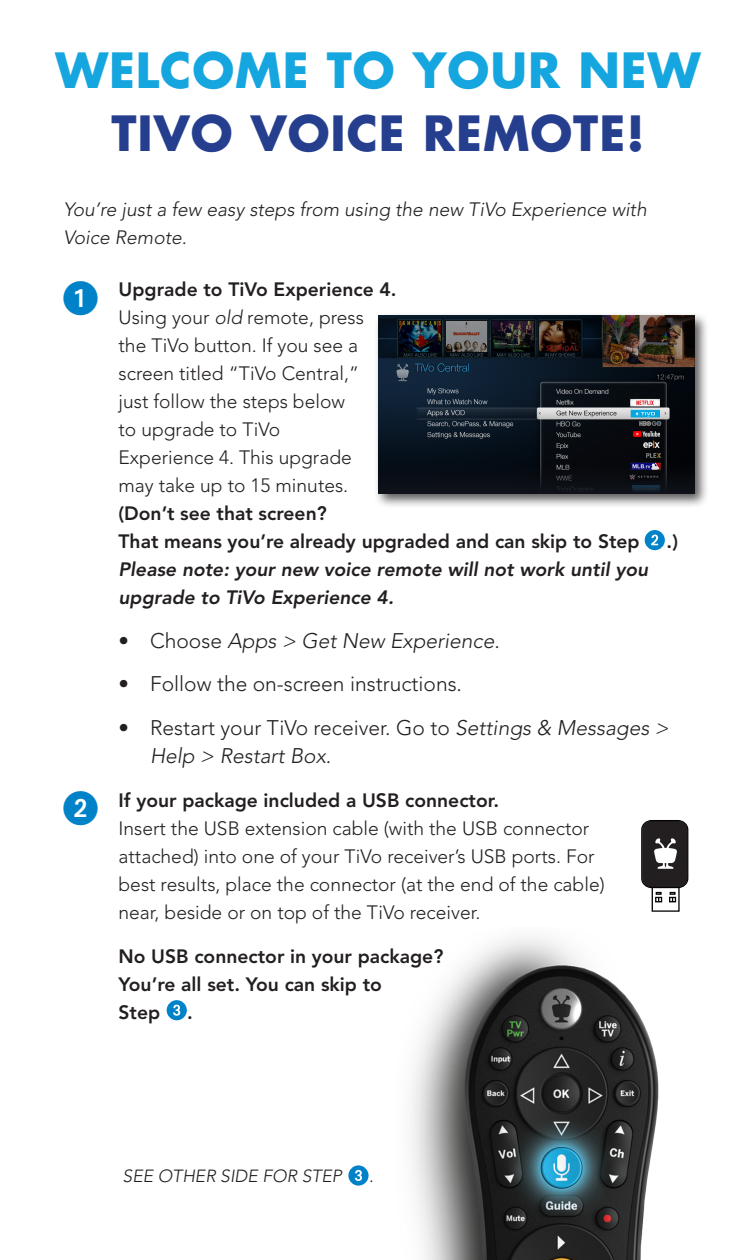
<style>
.page{position:relative;width:756px;height:1260px;background:#fff}
.page>*{position:absolute;margin:0;border:0;box-sizing:border-box;transform-origin:0 0}
.t1{font:700 47.25px "Futura Std";letter-spacing:.02em;color:#16a6df}
.t2{font:700 47.25px "Futura Std";letter-spacing:.02em;color:#253f8e}
.t3{font:35px "European Pi One";color:#0082c8}
.t4{font:italic 300 21px/28px "Avenir LT Std";color:#231f20}
.t5{font:300 21px "Avenir LT Std";color:#231f20}
.t6{font:300 19.25px/28px "Avenir LT Std";color:#231f20}
.t7{font:800 19.25px/28px "Avenir LT Std";color:#231f20}
.t8{font:italic 800 19.25px/28px "Avenir LT Std";color:#231f20}
.t9{font:italic 300 19.25px/28px "Avenir LT Std";color:#231f20}
.t10{font:italic 300 17.5px "Avenir LT Std";color:#231f20}
.s1{font-weight:800}
.s2{font-style:italic}
.s3{font-style:normal}
</style>
<div class="page">
<svg style="left:641px;top:820px;width:48px;height:83px"></svg>
<div style="left:374px;top:312px;width:335px;height:197px;background:#231f20;opacity:.75"></div>
<img style="left:378px;top:316px;width:316px;height:178px">
<svg style="left:645px;top:530px;width:20px;height:20px"></svg>
<svg style="left:167px;top:1000px;width:20px;height:20px"></svg>
<img style="left:411px;top:937px;width:248px;height:323px">
<svg style="left:348px;top:1165px;width:21px;height:21px"></svg>
<h1 class="t1" style="left:55px;top:39px;width:647px">WELCOME TO YOUR NEW</h1>
<h1 class="t2" style="left:112px;top:102px;width:534px">TIVO VOICE REMOTE!</h1>
<p class="t9" style="left:63px;top:196px;width:585px">You’re just a few easy steps from using the new TiVo Experience with<br>Voice Remote.</p>
<p class="t6" style="left:119px;top:275px;width:280px"><span class="s1">Upgrade to TiVo Experience 4.<br></span>Using your <span class="s2">old</span> remote, press<br>the TiVo button. If you see a screen titled “TiVo Central,”<br>just follow the steps below<br>to upgrade to TiVo<br>Experience 4. This upgrade<br>may take up to 15 minutes.</p>
<p class="t7" style="left:119px;top:499px;width:561px">(Don’t see that screen?<br>That means you’re already upgraded and can skip to Step .)</p>
<p class="t8" style="left:119px;top:556px;width:531px">Please note: your new voice remote will not work until you upgrade to TiVo Experience 4.</p>
<p class="t4" style="left:119px;top:627px;width:383px"><span class="s3">• Choose</span> Apps &gt; Get New Experience<span class="s3">.</span></p>
<p class="t5" style="left:119px;top:672px;width:345px">• Follow the on-screen instructions.</p>
<p class="t4" style="left:150px;top:714px;width:520px;text-indent:-32px"><span class="s3">• Restart your TiVo receiver. Go to</span> Settings &amp; Messages &gt;<br>Help &gt; Restart Box<span class="s3">.</span></p>
<p class="t7" style="left:119px;top:786px;width:382px">If your package included a USB connector.</p>
<p class="t6" style="left:119px;top:814px;width:488px">Insert the USB extension cable (with the USB connector attached) into one of your TiVo receiver’s USB ports. For best results, place the connector (at the end of the cable) near, beside or on top of the TiVo receiver.</p>
<p class="t7" style="left:119px;top:942px;width:326px">No USB connector in your package?<br>You’re all set. You can skip to<br>Step .</p>
<h2 class="t3" style="left:63px;top:279px;width:36px">1</h2>
<h2 class="t3" style="left:63px;top:789px;width:36px">2</h2>
<p class="t10" style="left:123px;top:1166px;width:221px">SEE OTHER SIDE FOR STEP</p>
<p class="t10" style="left:369px;top:1166px;width:6px">.</p>
</div>
